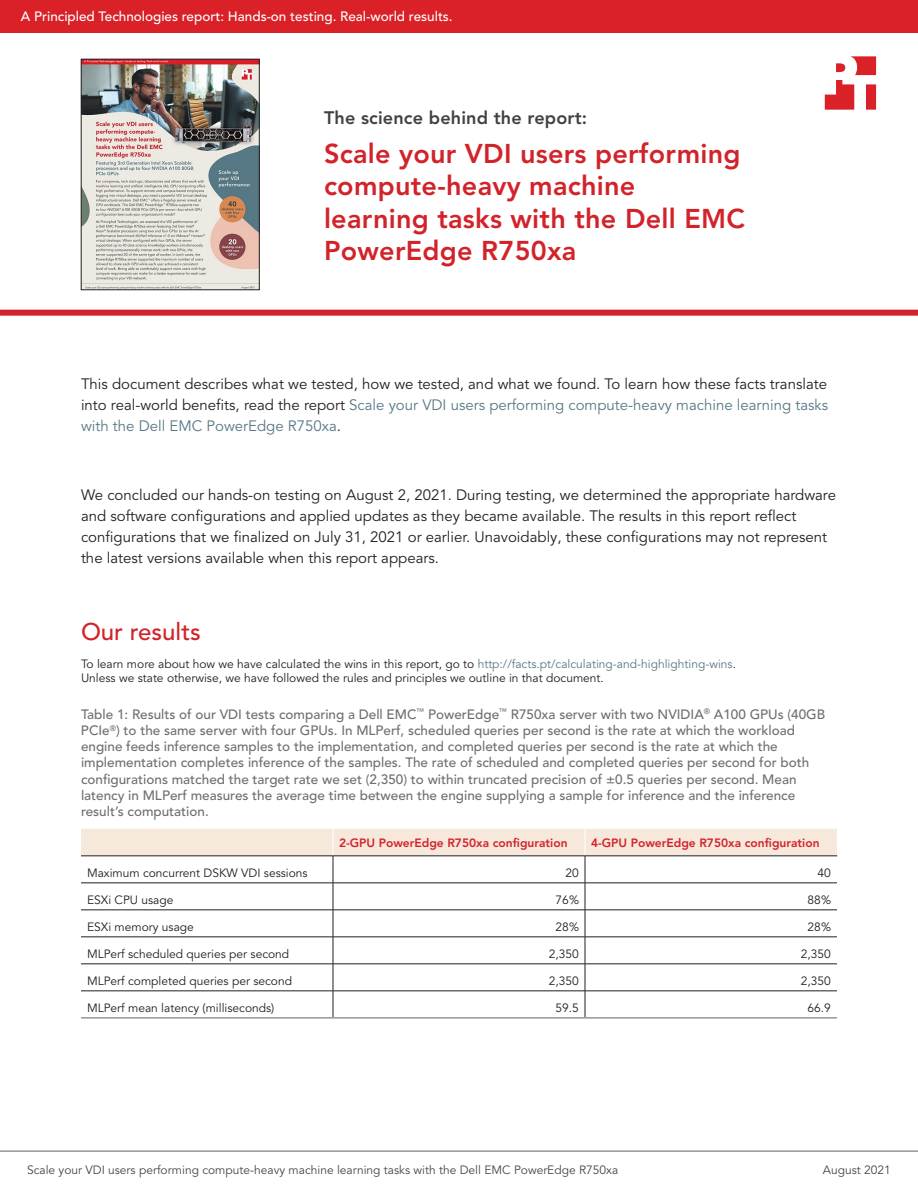
<style>
.page{position:relative;width:918px;height:1188px;background:#fff}
.page>*{position:absolute;margin:0;border:0;box-sizing:border-box;transform-origin:0 0}
.t1{font:800 27px/32.4px "Avenir LT Pro";letter-spacing:.01em;color:#d2232a}
.t2{font:500 24px "Avenir LT Pro";color:#d2232a}
.t3{font:800 18px "Avenir LT Pro";letter-spacing:.01em;color:#414142}
.t4{font:15px/21px "Avenir LT Pro";color:#231f20;text-align:justify}
.t5{font:500 13.5px/16.2px "Avenir LT Pro";color:#6d6f71}
.t6{font:500 13.5px "Avenir LT Pro";color:#fff}
.t7{font:12px/14.4px "Avenir LT Pro";color:#231f20}
.t8{font:12px "Avenir LT Pro";color:#464647}
.t9{font:800 12px "Avenir LT Pro";color:#d2232a}
.s1{color:#577885}
</style>
<div class="page">
<img style="left:81px;top:59px;width:179px;height:231px">
<div style="left:0;top:310px;width:918px;height:6px;background:#d2232a"></div>
<svg style="left:825px;top:56px;width:51px;height:54px"></svg>
<svg style="left:81px;top:829px;width:756px;height:188px"></svg>
<hr style="left:81px;top:1017px;width:252px;height:2px;background:#949698">
<hr style="left:333px;top:1017px;width:252px;height:2px;background:#949698">
<hr style="left:585px;top:1017px;width:252px;height:2px;background:#949698">
<hr style="left:0;top:1151px;width:918px;height:1px;background:#616265">
<div style="left:0;top:0;width:918px;height:32px;background:#da2128"></div>
<p class="t6" style="left:21px;top:9px;width:433px">A Principled Technologies report: Hands-on testing. Real-world results.</p>
<h3 class="t3" style="left:324px;top:107px;width:265px">The science behind the report:</h3>
<h1 class="t1" style="left:324px;top:137px;width:422px">Scale your VDI users performing compute-heavy machine learning tasks with the Dell EMC<br>PowerEdge R750xa</h1>
<p class="t4" style="left:81px;top:374px;width:749px">This document describes what we tested, how we tested, and what we found. To learn how these facts translate into real-world benefits, read the report <span class="s1">Scale your VDI users performing compute-heavy machine learning tasks with the Dell EMC PowerEdge R750xa</span>.</p>
<p class="t4" style="left:81px;top:485px;width:757px;text-align:left">We concluded our hands-on testing on August 2, 2021. During testing, we determined the appropriate hardware and software configurations and applied updates as they became available. The results in this report reflect configurations that we finalized on July 31, 2021 or earlier. Unavoidably, these configurations may not represent the latest versions available when this report appears.</p>
<h2 class="t2" style="left:81px;top:618px;width:121px">Our results</h2>
<p class="t7" style="left:81px;top:657px;width:657px">To learn more about how we have calculated the wins in this report, go to <span class="s1">http://facts.pt/calculating-and-highlighting-wins</span>.<br>Unless we state otherwise, we have followed the rules and principles we outline in that document.</p>
<p class="t5" style="left:81px;top:706px;width:746px">Table 1: Results of our VDI tests comparing a Dell EMC<sup>™</sup> PowerEdge<sup>™</sup> R750xa server with two NVIDIA<sup>®</sup> A100 GPUs (40GB PCIe<sup>®</sup>) to the same server with four GPUs. In MLPerf, scheduled queries per second is the rate at which the workload engine feeds inference samples to the implementation, and completed queries per second is the rate at which the implementation completes inference of the samples. The rate of scheduled and completed queries per second for both configurations matched the target rate we set (2,350) to within truncated precision of ±0.5 queries per second. Mean latency in MLPerf measures the average time between the engine supplying a sample for inference and the inference result’s computation.</p>
<p class="t9" style="left:339px;top:835px;width:230px">2-GPU PowerEdge R750xa configuration</p>
<p class="t9" style="left:591px;top:835px;width:230px">4-GPU PowerEdge R750xa configuration</p>
<p class="t7" style="left:87px;top:865px;width:222px">Maximum concurrent DSKW VDI sessions</p>
<p class="t7" style="left:566px;top:865px;width:15px">20</p>
<p class="t7" style="left:818px;top:865px;width:15px">40</p>
<p class="t7" style="left:87px;top:892px;width:88px">ESXi CPU usage</p>
<p class="t7" style="left:556px;top:892px;width:25px">76%</p>
<p class="t7" style="left:808px;top:892px;width:25px">88%</p>
<p class="t7" style="left:87px;top:919px;width:108px">ESXi memory usage</p>
<p class="t7" style="left:556px;top:919px;width:25px">28%</p>
<p class="t7" style="left:808px;top:919px;width:25px">28%</p>
<p class="t7" style="left:87px;top:946px;width:204px">MLPerf scheduled queries per second</p>
<p class="t7" style="left:549px;top:946px;width:32px">2,350</p>
<p class="t7" style="left:801px;top:946px;width:32px">2,350</p>
<p class="t7" style="left:87px;top:973px;width:207px">MLPerf completed queries per second</p>
<p class="t7" style="left:549px;top:973px;width:32px">2,350</p>
<p class="t7" style="left:801px;top:973px;width:32px">2,350</p>
<p class="t7" style="left:87px;top:1000px;width:189px">MLPerf mean latency (milliseconds)</p>
<p class="t7" style="left:556px;top:1000px;width:25px">59.5</p>
<p class="t7" style="left:808px;top:1000px;width:25px">66.9</p>
<p class="t8" style="left:27px;top:1163px;width:593px">Scale your VDI users performing compute-heavy machine learning tasks with the Dell EMC PowerEdge R750xa</p>
<p class="t8" style="left:823px;top:1163px;width:70px">August 2021</p>
</div>
